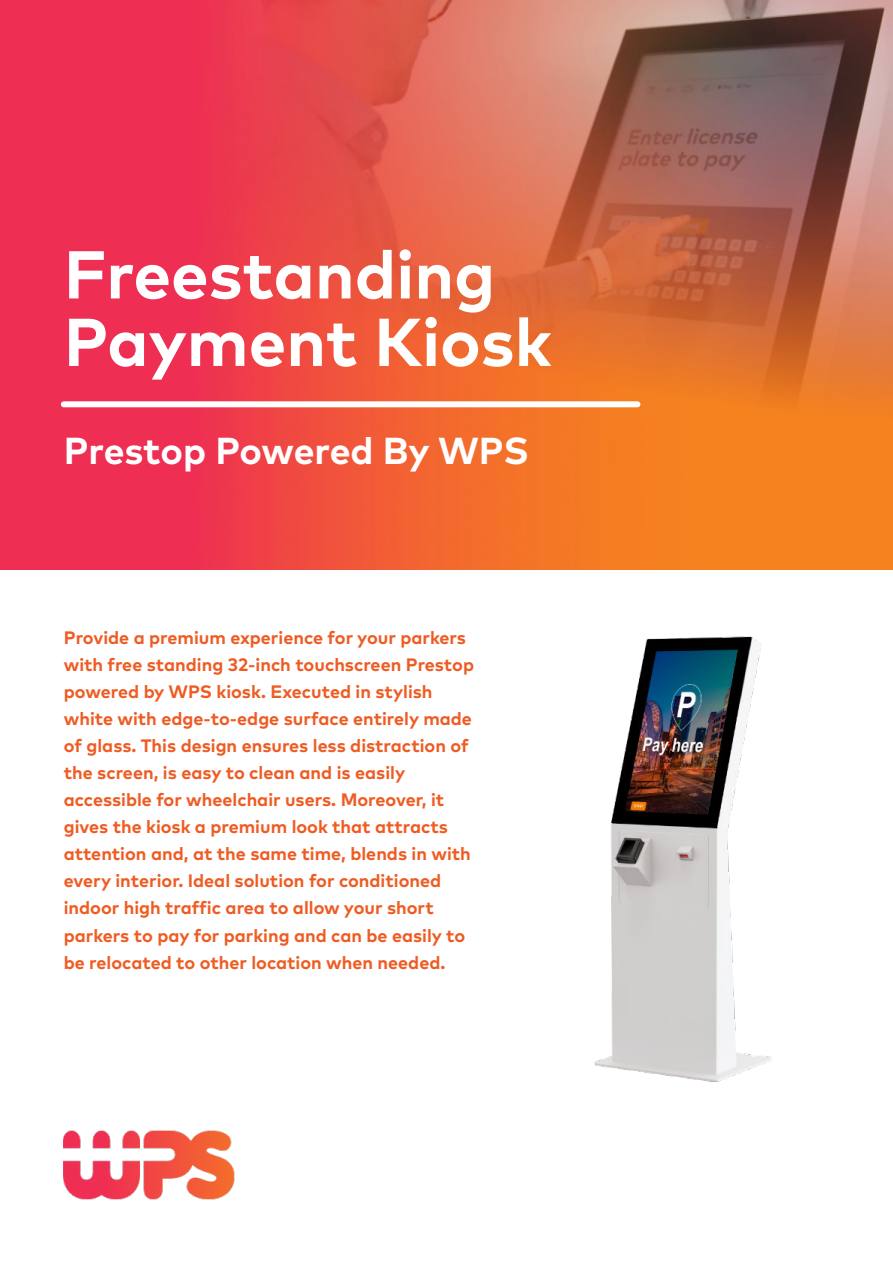
<style>
.page{position:relative;width:893px;height:1263px;background:#fff}
.page>*{position:absolute;margin:0;border:0;box-sizing:border-box;transform-origin:0 0}
.t1{font:700 67.5px/67.5px "Mark OT";color:#fff}
.t2{font:700 37.5px "Mark OT";letter-spacing:-.005em;color:#fff}
.t3{font:700 18px/27px "Mark OT";color:#ee5c23}
</style>
<div class="page">
<img style="left:0;top:0;width:893px;height:569px">
<div style="left:64px;top:401px;width:573px;height:6px;background:#fff"></div>
<img style="left:64px;top:1131px;width:170px;height:69px">
<img style="left:594px;top:636px;width:178px;height:446px">
<h1 class="t1" style="left:64px;top:245px;width:489px">Freestanding<br>Payment Kiosk</h1>
<h2 class="t2" style="left:64px;top:434px;width:467px">Prestop Powered By WPS</h2>
<p class="t3" style="left:64px;top:626px;width:412px">Provide a premium experience for your parkers with free standing 32-inch touchscreen Prestop powered by WPS kiosk. Executed in stylish white with edge-to-edge surface entirely made of glass. This design ensures less distraction of the screen, is easy to clean and is easily accessible for wheelchair users. Moreover, it gives the kiosk a premium look that attracts attention and, at the same time, blends in with every interior. Ideal solution for conditioned indoor high traffic area to allow your short parkers to pay for parking and can be easily to be relocated to other location when needed.</p>
</div>
